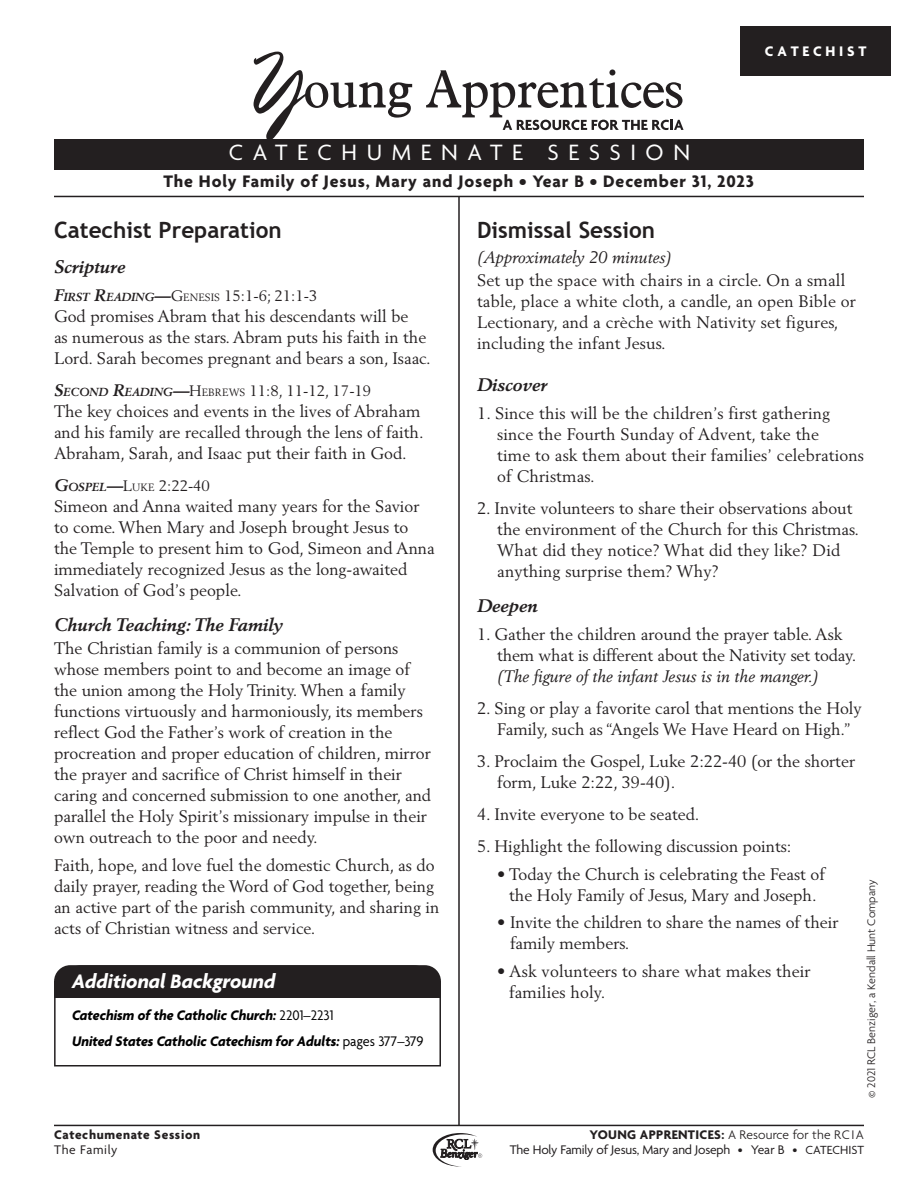
<style>
.page{position:relative;width:918px;height:1188px;background:#fff}
.page>*{position:absolute;margin:0;border:0;box-sizing:border-box;transform-origin:0 0}
.t1{font:24px "Agenda";letter-spacing:.4em;color:#fff}
.Catechist_Preparatio{font:700 22.5px "Trebuchet MS";color:#231f20}
.t2{font:italic 700 21px "Agenda";color:#fff}
.t3{font:700 18px "Agenda";letter-spacing:.05em;color:#231f20}
.subhead_italic{font:italic 700 18px "Berling LT Std";color:#231f20}
.body_text{font:16.5px/21px "Berling LT Std";color:#231f20}
.body_text___indent{font:16.5px/21px "Berling LT Std";color:#231f20}
.body_text_indent{font:16.5px/21px "Berling LT Std";color:#231f20}
.Approximately_20_min{font:italic 16.5px "Berling LT Std";color:#231f20}
.Catechism_of_the_CC{font:italic 700 15px "Agenda";color:#000;scale:.95 1}
.First_Reading_italic{font:15px "Berling LT Std";color:#231f20}
.t4{font:700 15px "Agenda";letter-spacing:.25em;color:#fff}
.t5{font:13.5px "Agenda";letter-spacing:-.01em;color:#231f20}
.t6{font:300 13.5px "Agenda";letter-spacing:.01em;color:#231f20}
.Inquiry_rule{font:700 13.5px/15px "Agenda";letter-spacing:.05em;color:#231f20}
.t7{font:300 12px "Agenda";color:#231f20}
.s1{font-weight:700;font-style:italic;font-size:16.5px}
.s2{font-weight:700;font-style:italic;font-size:11.55px}
.s3{font-size:10.5px}
.s4{font-weight:400;font-style:normal}
.s5{font-style:italic}
.s6{font-weight:400}
.s7{font-weight:700}
.s8{font-size:12.75px}
</style>
<div class="page">
<svg style="left:54px;top:965px;width:387px;height:102px"></svg>
<div style="left:54px;top:965px;width:387px;height:33px;background:#231f20;border-radius:16px"></div>
<div style="left:54px;top:981px;width:387px;height:17px;background:#231f20"></div>
<hr style="left:458px;top:197px;width:2px;height:929px;background:#231f20">
<hr style="left:54px;top:1125px;width:810px;height:1px;background:#231f20">
<svg style="left:433px;top:1133px;width:49px;height:34px"></svg>
<div style="left:740px;top:27px;width:151px;height:49px;background:#231f20"></div>
<svg style="left:254px;top:52px;width:158px;height:87px"></svg>
<svg style="left:426px;top:69px;width:258px;height:61px"></svg>
<div style="left:54px;top:139px;width:810px;height:30px;background:#231f20"></div>
<hr style="left:54px;top:196px;width:810px;height:1px;background:#231f20">
<p class="t4" style="left:765px;top:43px;width:103px">CATECHIST</p>
<p class="t1" style="left:229px;top:139px;width:463px">CATECHUMENATE SESSION</p>
<p class="t3" style="left:163px;top:171px;width:592px">The Holy Family of Jesus, Mary and Joseph • Year B • December 31, 2023</p>
<p class="Catechist_Preparatio" style="left:54px;top:216px;width:229px">Catechist Preparation</p>
<p class="subhead_italic" style="left:54px;top:256px;width:73px">Scripture</p>
<p class="First_Reading_italic" style="left:54px;top:286px;width:265px"><span class="s1">F</span><span class="s2">IRST</span> <span class="s1">R</span><span class="s2">EADING</span><span class="s1">—</span>G<span class="s3">ENESIS</span> 15:1-6; 21:1-3</p>
<p class="body_text" style="left:54px;top:305px;width:378px">God promises Abram that his descendants will be<br>as numerous as the stars. Abram puts his faith in the<br>Lord. Sarah becomes pregnant and bears a son, Isaac.</p>
<p class="First_Reading_italic" style="left:54px;top:382px;width:319px"><span class="s1">S</span><span class="s2">ECOND</span> <span class="s1">R</span><span class="s2">EADING</span><span class="s1">—</span>H<span class="s3">EBREWS</span> 11:8, 11-12, 17-19</p>
<p class="body_text" style="left:54px;top:400px;width:371px">The key choices and events in the lives of Abraham and his family are recalled through the lens of faith.<br>Abraham, Sarah, and Isaac put their faith in God.</p>
<p class="First_Reading_italic" style="left:54px;top:477px;width:157px"><span class="s1">G</span><span class="s2">OSPEL</span><span class="s1">—</span>L<span class="s3">UKE</span> 2:22-40</p>
<p class="body_text" style="left:54px;top:496px;width:382px">Simeon and Anna waited many years for the Savior to come. When Mary and Joseph brought Jesus to the Temple to present him to God, Simeon and Anna immediately recognized Jesus as the long-awaited Salvation of God’s people.</p>
<p class="subhead_italic" style="left:54px;top:613px;width:230px">Church Teaching: The Family</p>
<p class="body_text" style="left:54px;top:638px;width:379px">The Christian family is a communion of persons whose members point to and become an image of the union among the Holy Trinity. When a family functions virtuously and harmoniously, its members reflect God the Father’s work of creation in the procreation and proper education of children, mirror the prayer and sacrifice of Christ himself in their caring and concerned submission to one another, and parallel the Holy Spirit’s missionary impulse in their own outreach to the poor and needy.</p>
<p class="body_text" style="left:54px;top:854px;width:387px">Faith, hope, and love fuel the domestic Church, as do daily prayer, reading the Word of God together, being an active part of the parish community, and sharing in acts of Christian witness and service.</p>
<p class="t2" style="left:72px;top:970px;width:205px">Additional Background</p>
<p class="Catechism_of_the_CC" style="left:72px;top:1007px;width:277px">Catechism of the Catholic Church: <span class="s4">2201–2231</span></p>
<p class="Catechism_of_the_CC" style="left:72px;top:1033px;width:371px">United States Catholic Catechism for Adults: <span class="s4">pages 377–379</span></p>
<p class="Catechist_Preparatio" style="left:477px;top:216px;width:180px">Dismissal Session</p>
<p class="Approximately_20_min" style="left:477px;top:247px;width:196px">(Approximately 20 minutes)</p>
<p class="body_text" style="left:477px;top:270px;width:381px">Set up the space with chairs in a circle. On a small table, place a white cloth, a candle, an open Bible or Lectionary, and a crèche with Nativity set figures, including the infant Jesus.</p>
<p class="subhead_italic" style="left:477px;top:373px;width:72px">Discover</p>
<p class="body_text___indent" style="left:497px;top:402px;width:368px;text-indent:-20px">1. Since this will be the children’s first gathering since the Fourth Sunday of Advent, take the<br>time to ask them about their families’ celebrations of Christmas.</p>
<p class="body_text___indent" style="left:497px;top:497px;width:363px;text-indent:-20px">2. Invite volunteers to share their observations about the environment of the Church for this Christmas.<br>What did they notice? What did they like? Did anything surprise them? Why?</p>
<p class="subhead_italic" style="left:477px;top:595px;width:62px">Deepen</p>
<p class="body_text___indent" style="left:497px;top:623px;width:361px;text-indent:-20px">1. Gather the children around the prayer table. Ask them what is different about the Nativity set today. <span class="s5">(The figure of the infant Jesus is in the manger.)</span></p>
<p class="body_text___indent" style="left:477px;top:697px;width:386px;text-align:center">2. Sing or play a favorite carol that mentions the Holy<br>Family, such as “Angels We Have Heard on High.”</p>
<p class="body_text___indent" style="left:497px;top:750px;width:359px;text-indent:-20px">3. Proclaim the Gospel, Luke 2:22-40 (or the shorter form, Luke 2:22, 39-40).</p>
<p class="body_text___indent" style="left:477px;top:803px;width:224px">4. Invite everyone to be seated.</p>
<p class="body_text___indent" style="left:477px;top:836px;width:316px">5. Highlight the following discussion points:</p>
<p class="body_text_indent" style="left:497px;top:863px;width:329px;text-align:center">• Today the Church is celebrating the Feast of the Holy Family of Jesus, Mary and Joseph.</p>
<p class="body_text_indent" style="left:510px;top:912px;width:330px;text-indent:-13px">• Invite the children to share the names of their family members.</p>
<p class="body_text_indent" style="left:509px;top:961px;width:303px;text-indent:-12px">• Ask volunteers to share what makes their families holy.</p>
<p class="t7" style="left:865px;top:1098px;width:220px;rotate:-90deg">© 2021 RCL Benziger, a Kendall Hunt Company</p>
<p class="Inquiry_rule" style="left:54px;top:1128px;width:148px">Catechumenate Session<br><span class="s6">The Family</span></p>
<p class="t6" style="left:590px;top:1128px;width:276px"><span class="s7">YOUNG APPRENTICES:</span> A Resource for the RCIA</p>
<p class="t5" style="left:510px;top:1143px;width:356px">The Holy Family of Jesus, Mary and Joseph • Year B • <span class="s8">CATECHIST</span></p>
</div>
